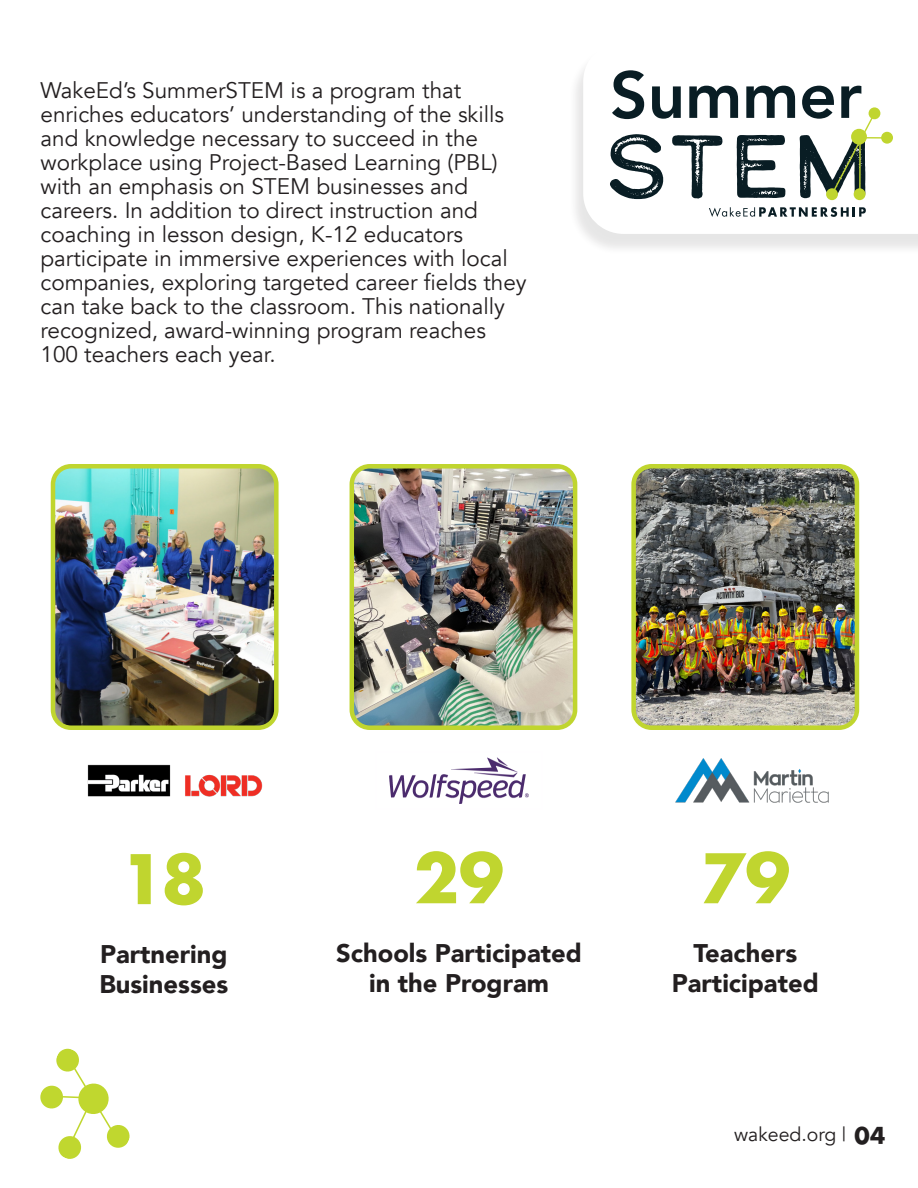
<style>
.page{position:relative;width:918px;height:1188px;background:#fff}
.page>*{position:absolute;margin:0;border:0;box-sizing:border-box;transform-origin:0 0}
.t1{font:800 75px "Function LH";color:#c0d52f}
.t2{font:800 65.55px "Avenir";color:#091d24}
.t3{font:900 25.5px/30.6px "Avenir";color:#231f20}
.t4{font:800 25.5px "Function LH";color:#231f20}
.t5{font:22.5px/24px "Avenir";color:#231f20}
.t6{font:19.5px "Avenir";color:#231f20}
</style>
<div class="page">
<div style="left:568px;top:46px;width:350px;height:209px;background:#231f20;opacity:.11"></div>
<svg style="left:583px;top:46px;width:335px;height:188px"></svg>
<svg style="left:610px;top:134px;width:53px;height:65px"></svg>
<svg style="left:672px;top:135px;width:50px;height:64px"></svg>
<svg style="left:737px;top:135px;width:48px;height:63px"></svg>
<svg style="left:800px;top:111px;width:76px;height:87px"></svg>
<hr style="left:859px;top:133px;width:2px;height:60px;background:#c0d52f">
<hr style="left:859px;top:137px;width:28px;height:2px;background:#c0d52f">
<div style="left:851px;top:129px;width:16px;height:16px;background:#c0d52f;border-radius:50%"></div>
<div style="left:826px;top:188px;width:12px;height:12px;background:#c0d52f;border-radius:50%"></div>
<div style="left:854px;top:188px;width:12px;height:12px;background:#c0d52f;border-radius:50%"></div>
<div style="left:869px;top:107px;width:11px;height:12px;background:#c0d52f;border-radius:50%"></div>
<div style="left:881px;top:132px;width:12px;height:12px;background:#c0d52f;border-radius:50%"></div>
<svg style="left:709px;top:207px;width:157px;height:10px"></svg>
<img style="left:56px;top:469px;width:218px;height:256px">
<div style="left:51px;top:464px;width:228px;height:266px;border:4px solid #c0d52f;border-radius:18px"></div>
<img style="left:636px;top:469px;width:218px;height:256px">
<div style="left:631px;top:464px;width:228px;height:266px;border:4px solid #c0d52f;border-radius:18px"></div>
<img style="left:355px;top:469px;width:217px;height:256px">
<div style="left:350px;top:464px;width:227px;height:266px;border:4px solid #c0d52f;border-radius:18px"></div>
<svg style="left:40px;top:1048px;width:90px;height:111px"></svg>
<img style="left:87px;top:764px;width:176px;height:33px">
<img style="left:675px;top:758px;width:154px;height:45px">
<img style="left:389px;top:757px;width:140px;height:47px">
<p class="t5" style="left:40px;top:79px;width:488px">WakeEd’s SummerSTEM is a program that enriches educators’ understanding of the skills and knowledge necessary to succeed in the workplace using Project-Based Learning (PBL) with an emphasis on STEM businesses and careers. In addition to direct instruction and coaching in lesson design, K-12 educators participate in immersive experiences with local companies, exploring targeted career fields they can take back to the classroom. This nationally recognized, award-winning program reaches 100 teachers each year.</p>
<p class="t2" style="left:610px;top:44px;width:254px">Summer</p>
<p class="t1" style="left:120px;top:835px;width:88px">18</p>
<p class="t1" style="left:414px;top:834px;width:91px">29</p>
<p class="t1" style="left:700px;top:834px;width:92px">79</p>
<p class="t3" style="left:99px;top:938px;width:130px">Partnering<br>Businesses</p>
<p class="t3" style="left:336px;top:937px;width:247px;text-align:center">Schools Participated in the Program</p>
<p class="t3" style="left:693px;top:937px;width:105px">Teachers</p>
<p class="t3" style="left:672px;top:968px;width:148px">Participated</p>
<p class="t6" style="left:734px;top:1123px;width:113px">wakeed.org |</p>
<p class="t4" style="left:854px;top:1121px;width:33px">04</p>
</div>
